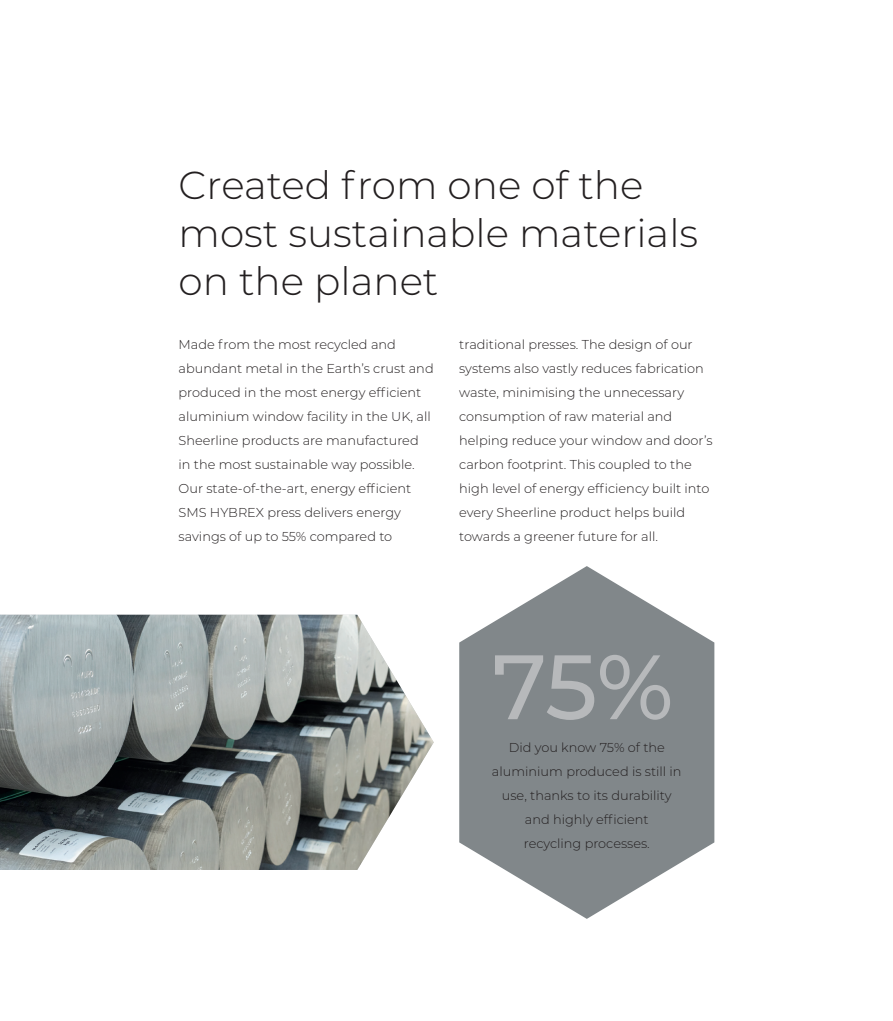
<style>
.page{position:relative;width:893px;height:1021px;background:#fff}
.page>*{position:absolute;margin:0;border:0;box-sizing:border-box;transform-origin:0 0}
.t1{font:500 91.2px "Montserrat";color:#b7b9bb}
.t2{font:300 39px/48px "Montserrat";color:#231f20}
.t3{font:300 12.9px/24px "Montserrat";color:#231f20}
</style>
<div class="page">
<svg style="left:459px;top:566px;width:255px;height:352px;fill:#81878a"></svg>
<img style="left:0;top:614px;width:434px;height:256px">
<hr style="left:892px;top:0;width:1px;height:1020px;background:#0a3a84">
<h2 class="t2" style="left:179px;top:160px;width:521px">Created from one of the most sustainable materials on the planet</h2>
<p class="t3" style="left:179px;top:331px;width:257px">Made from the most recycled and abundant metal in the Earth’s crust and produced in the most energy efficient aluminium window facility in the UK, all Sheerline products are manufactured in the most sustainable way possible.<br>Our state-of-the-art, energy efficient SMS HYBREX press delivers energy savings of up to 55% compared to</p>
<p class="t3" style="left:459px;top:331px;width:255px">traditional presses. The design of our systems also vastly reduces fabrication waste, minimising the unnecessary consumption of raw material and helping reduce your window and door’s carbon footprint. This coupled to the high level of energy efficiency built into every Sheerline product helps build towards a greener future for all.</p>
<h1 class="t1" style="left:492px;top:623px;width:183px">75%</h1>
<p class="t3" style="left:492px;top:734px;width:191px;text-align:center">Did you know 75% of the aluminium produced is still in use, thanks to its durability and highly efficient<br>recycling processes.</p>
</div>
